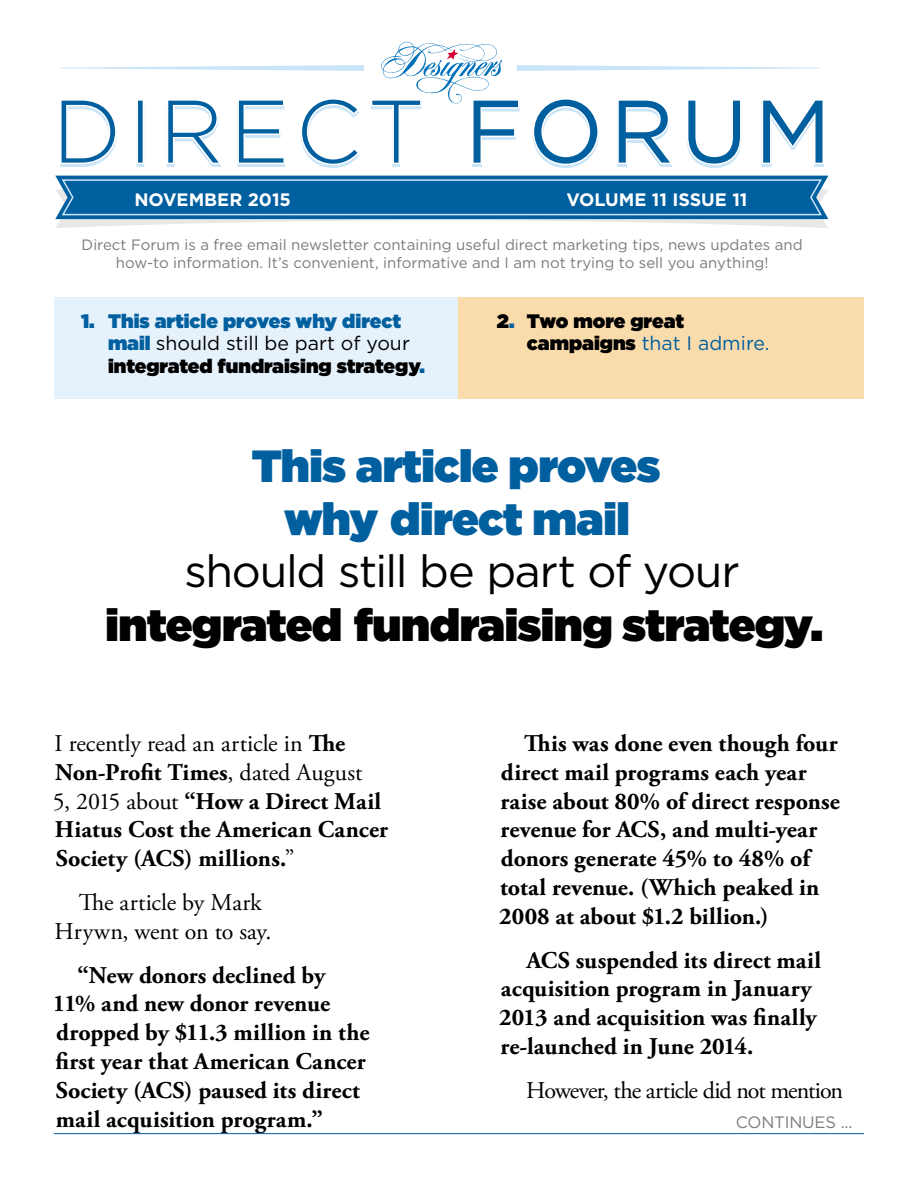
<style>
.page{position:relative;width:918px;height:1188px;background:#fff}
.page>*{position:absolute;margin:0;border:0;box-sizing:border-box;transform-origin:0 0}
.t1{font:900 45px/52.5px "Gotham";letter-spacing:-.015em;color:#005f9f;text-align:center}
.t2{font:900 45px "Gotham";letter-spacing:-.015em;color:#000}
.t3{font:45px "Gotham";letter-spacing:-.03em;color:#000}
.t4{font:700 24px/28.8px "Adobe Garamond Pro";letter-spacing:.005em;color:#000}
.t5{font:24px/28.8px "Adobe Garamond Pro";letter-spacing:-.015em;color:#000}
.t6{font:24px "Adobe Garamond Pro";letter-spacing:-.045em;color:#000}
.t7{font:900 19.5px/22.5px "Gotham";color:#005f9f}
.t8{font:900 19.5px/22.5px "Gotham";letter-spacing:-.005em;color:#000}
.t9{font:700 18px "Gotham";color:#fff}
.t10{font:16.5px "Gotham";letter-spacing:-.01em;color:#7d7b7b}
.t11{font:15px/18px "Gotham";color:#7d7b7b;text-align:center}
.s1{font-weight:400;color:#000}
.s2{color:#000}
.s3{color:#005f9f}
.s4{font-weight:400;color:#005f9f}
.s5{font-weight:400}
</style>
<div class="page">
<div style="left:54px;top:298px;width:406px;height:101px;background:#e5f1fb"></div>
<div style="left:458px;top:298px;width:406px;height:101px;background:#fadbac"></div>
<svg style="left:60px;top:165px;width:764px;height:3px"></svg>
<svg style="left:381px;top:42px;width:122px;height:56px"></svg>
<svg style="left:60px;top:98px;width:764px;height:67px"></svg>
<svg style="left:62px;top:100px;width:761px;height:64px"></svg>
<svg style="left:55px;top:176px;width:773px;height:52px;background:#3982b4"></svg>
<svg style="left:60px;top:65px;width:304px;height:6px"></svg>
<svg style="left:517px;top:65px;width:304px;height:6px"></svg>
<hr style="left:54px;top:1133px;width:810px;height:1px;background:#005f9f">
<p class="t9" style="left:134px;top:190px;width:158px">NOVEMBER 2015</p>
<p class="t9" style="left:566px;top:190px;width:183px">VOLUME 11 ISSUE 11</p>
<p class="t11" style="left:82px;top:235px;width:723px">Direct Forum is a free email newsletter containing useful direct marketing tips, news updates and how-to information. It’s convenient, informative and I am not trying to sell you anything!</p>
<p class="t7" style="left:108px;top:309px;width:319px;text-indent:-27px">1. This article proves why direct mail <span class="s1">should still be part of your </span><span class="s2">integrated fundraising strategy</span>.</p>
<p class="t8" style="left:527px;top:309px;width:244px;text-indent:-30px">2<span class="s3">.</span> Two more great campaigns <span class="s4">that I admire.</span></p>
<h1 class="t1" style="left:252px;top:439px;width:410px">This article proves why direct mail</h1>
<h1 class="t3" style="left:184px;top:547px;width:557px">should still be part of your</h1>
<h1 class="t2" style="left:105px;top:600px;width:719px">integrated fundraising strategy.</h1>
<p class="t4" style="left:53px;top:729px;width:337px"><span class="s5">I recently read an article in</span> The<br>Non-Profit Times<span class="s5">, dated August<br>5, 2015 about</span> “How a Direct Mail<br>Hiatus Cost the American Cancer<br>Society (ACS) millions.<span class="s5">”</span></p>
<p class="t5" style="left:55px;top:889px;width:218px;text-indent:24px">The article by Mark<br>Hrywn, went on to say.</p>
<p class="t4" style="left:53px;top:961px;width:318px;text-indent:25px">“New donors declined by<br>11% and new donor revenue dropped by $11.3 million in the first year that American Cancer<br>Society (ACS) paused its direct mail acquisition program.”</p>
<p class="t4" style="left:499px;top:729px;width:342px;text-indent:25px">This was done even though four direct mail programs each year raise about 80% of direct response revenue for ACS, and multi-year donors generate 45% to 48% of total revenue. (Which peaked in<br>2008 at about $1.2 billion.)</p>
<p class="t4" style="left:499px;top:946px;width:324px;text-indent:27px">ACS suspended its direct mail acquisition program in January<br>2013 and acquisition was finally re-launched in June 2014.</p>
<p class="t6" style="left:526px;top:1076px;width:318px">However, the article did not mention</p>
<p class="t10" style="left:736px;top:1113px;width:118px">CONTINUES ...</p>
</div>
